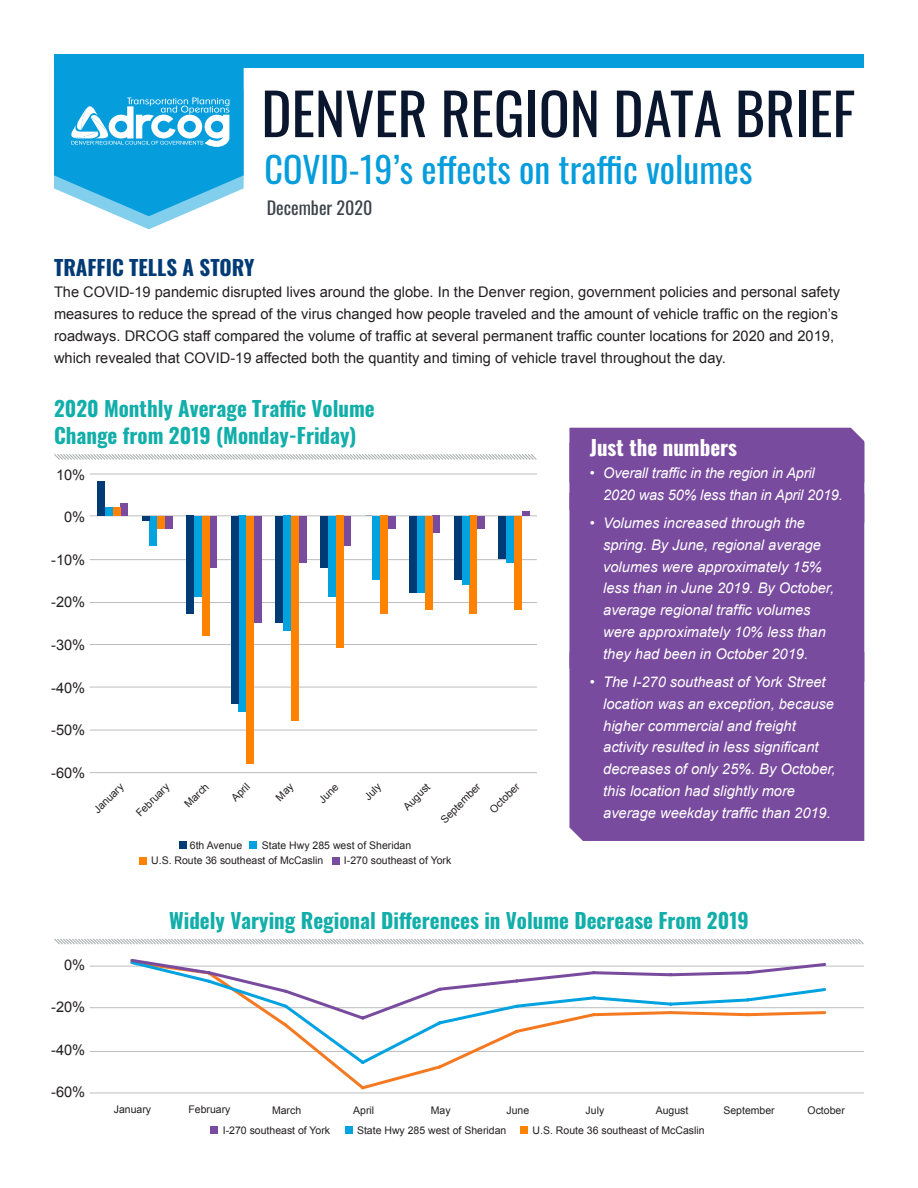
<style>
.page{position:relative;width:918px;height:1188px;background:#fff}
.page>*{position:absolute;margin:0;border:0;box-sizing:border-box;transform-origin:0 0}
.t1{font:57.45px "Oswald";color:#09162e}
.Subtitle{font:36px "Oswald";color:#069ddc}
.Figure_title__teal{font:700 21px/27px "Oswald";color:#12aeaa}
.Inline_title{font:700 21px "Oswald";color:#003b75}
.Inline_block_title{font:700 21px "Oswald";color:#fff}
.Date{font:18px "Oswald";color:#3d434a}
.t2{font:italic 14.7px/21.8px "Arial";color:#fff}
.Body{font:14.7px/21.8px "Arial";color:#231f20}
.Body-2{font:10.5px "Arial";color:#231f20}
</style>
<div class="page">
<svg style="left:54px;top:68px;width:190px;height:161px"></svg>
<div style="left:54px;top:54px;width:810px;height:14px;background:#069ddc"></div>
<hr style="left:90px;top:966px;width:774px;height:1px;background:#bcbdc0">
<hr style="left:90px;top:1007px;width:774px;height:1px;background:#bcbdc0">
<hr style="left:90px;top:1051px;width:774px;height:1px;background:#bcbdc0">
<hr style="left:90px;top:1093px;width:774px;height:1px;background:#bcbdc0">
<hr style="left:90px;top:516px;width:447px;height:1px;background:#bcbdc0">
<hr style="left:90px;top:559px;width:447px;height:1px;background:#bcbdc0">
<hr style="left:90px;top:602px;width:447px;height:1px;background:#bcbdc0">
<hr style="left:90px;top:644px;width:447px;height:1px;background:#bcbdc0">
<hr style="left:90px;top:687px;width:447px;height:1px;background:#bcbdc0">
<hr style="left:90px;top:730px;width:447px;height:1px;background:#bcbdc0">
<hr style="left:90px;top:772px;width:447px;height:1px;background:#bcbdc0">
<svg style="left:54px;top:454px;width:483px;height:6px"></svg>
<svg style="left:54px;top:938px;width:810px;height:7px"></svg>
<div style="left:569px;top:428px;width:295px;height:65px;background:#794b9e"></div>
<div style="left:569px;top:493px;width:295px;height:159px;background:#794b9e"></div>
<div style="left:569px;top:652px;width:295px;height:189px;background:#794b9e"></div>
<div style="left:121px;top:503px;width:7px;height:13px;background:#794b9e"></div>
<div style="left:113px;top:507px;width:7px;height:9px;background:#ff8200"></div>
<div style="left:105px;top:507px;width:7px;height:9px;background:#00a2df"></div>
<div style="left:98px;top:482px;width:7px;height:34px;background:#003b75"></div>
<div style="left:165px;top:516px;width:7px;height:13px;background:#794b9e"></div>
<div style="left:158px;top:516px;width:7px;height:13px;background:#ff8200"></div>
<div style="left:150px;top:516px;width:7px;height:30px;background:#00a2df"></div>
<svg style="left:142px;top:516px;width:7px;height:4px"></svg>
<div style="left:210px;top:516px;width:7px;height:51px;background:#794b9e"></div>
<div style="left:202px;top:516px;width:7px;height:119px;background:#ff8200"></div>
<div style="left:194px;top:516px;width:7px;height:81px;background:#00a2df"></div>
<div style="left:187px;top:516px;width:7px;height:98px;background:#003b75"></div>
<div style="left:255px;top:516px;width:7px;height:107px;background:#794b9e"></div>
<div style="left:247px;top:516px;width:7px;height:247px;background:#ff8200"></div>
<div style="left:239px;top:516px;width:7px;height:196px;background:#00a2df"></div>
<div style="left:231px;top:516px;width:7px;height:187px;background:#003b75"></div>
<div style="left:299px;top:516px;width:7px;height:47px;background:#794b9e"></div>
<div style="left:291px;top:516px;width:7px;height:205px;background:#ff8200"></div>
<div style="left:284px;top:516px;width:7px;height:115px;background:#00a2df"></div>
<div style="left:276px;top:516px;width:7px;height:107px;background:#003b75"></div>
<div style="left:344px;top:516px;width:7px;height:30px;background:#794b9e"></div>
<div style="left:336px;top:516px;width:7px;height:132px;background:#ff8200"></div>
<div style="left:328px;top:516px;width:7px;height:81px;background:#00a2df"></div>
<div style="left:320px;top:516px;width:7px;height:51px;background:#003b75"></div>
<div style="left:388px;top:516px;width:7px;height:13px;background:#794b9e"></div>
<div style="left:380px;top:516px;width:8px;height:98px;background:#ff8200"></div>
<div style="left:373px;top:516px;width:7px;height:64px;background:#00a2df"></div>
<div style="left:433px;top:516px;width:7px;height:17px;background:#794b9e"></div>
<div style="left:425px;top:516px;width:7px;height:94px;background:#ff8200"></div>
<div style="left:417px;top:516px;width:7px;height:77px;background:#00a2df"></div>
<div style="left:410px;top:516px;width:7px;height:77px;background:#003b75"></div>
<div style="left:478px;top:516px;width:7px;height:13px;background:#794b9e"></div>
<div style="left:470px;top:516px;width:7px;height:98px;background:#ff8200"></div>
<div style="left:462px;top:516px;width:7px;height:68px;background:#00a2df"></div>
<div style="left:454px;top:516px;width:7px;height:64px;background:#003b75"></div>
<svg style="left:522px;top:512px;width:7px;height:4px"></svg>
<div style="left:514px;top:516px;width:7px;height:94px;background:#ff8200"></div>
<div style="left:507px;top:516px;width:7px;height:47px;background:#00a2df"></div>
<div style="left:499px;top:516px;width:7px;height:43px;background:#003b75"></div>
<hr style="left:90px;top:474px;width:447px;height:1px;background:#bcbdc0">
<div style="left:345px;top:1127px;width:7px;height:7px;background:#00a2df"></div>
<div style="left:520px;top:1127px;width:8px;height:7px;background:#ff8200"></div>
<div style="left:139px;top:857px;width:8px;height:7px;background:#ff8200"></div>
<div style="left:332px;top:857px;width:7px;height:7px;background:#794b9e"></div>
<div style="left:211px;top:1127px;width:7px;height:7px;background:#794b9e"></div>
<div style="left:250px;top:842px;width:7px;height:7px;background:#00a2df"></div>
<div style="left:179px;top:841px;width:8px;height:8px;background:#003b75"></div>
<svg style="left:335px;top:1067px;width:108px;height:23px"></svg>
<svg style="left:278px;top:1022px;width:289px;height:45px"></svg>
<svg style="left:128px;top:959px;width:700px;height:63px"></svg>
<p class="t1" style="left:261px;top:63px;width:595px">DENVER REGION DATA BRIEF</p>
<p class="Subtitle" style="left:265px;top:137px;width:489px">COVID-19’s effects on traffic volumes</p>
<p class="Date" style="left:267px;top:192px;width:107px">December 2020</p>
<p class="Inline_title" style="left:54px;top:256px;width:202px">TRAFFIC TELLS A STORY</p>
<p class="Body" style="left:54px;top:281px;width:788px">The COVID-19 pandemic disrupted lives around the globe. In the Denver region, government policies and personal safety measures to reduce the spread of the virus changed how people traveled and the amount of vehicle traffic on the region’s roadways. DRCOG staff compared the volume of traffic at several permanent traffic counter locations for 2020 and 2019, which revealed that COVID-19 affected both the quantity and timing of vehicle travel throughout the day.</p>
<p class="Figure_title__teal" style="left:54px;top:396px;width:322px">2020 Monthly Average Traffic Volume<br>Change from 2019 (Monday-Friday)</p>
<p class="Body" style="left:56px;top:464px;width:31px">10%</p>
<p class="Body" style="left:64px;top:506px;width:23px">0%</p>
<p class="Body" style="left:51px;top:549px;width:36px">-10%</p>
<p class="Body" style="left:51px;top:592px;width:36px">-20%</p>
<p class="Body" style="left:51px;top:634px;width:36px">-30%</p>
<p class="Body" style="left:51px;top:677px;width:36px">-40%</p>
<p class="Body" style="left:51px;top:719px;width:36px">-50%</p>
<p class="Body" style="left:51px;top:762px;width:36px">-60%</p>
<p class="Body-2" style="left:91px;top:807px;width:39px;rotate:-45deg">January</p>
<p class="Body-2" style="left:133px;top:810px;width:44px;rotate:-45deg">February</p>
<p class="Body-2" style="left:181px;top:801px;width:31px;rotate:-45deg">March</p>
<p class="Body-2" style="left:228px;top:795px;width:22px;rotate:-45deg">April</p>
<p class="Body-2" style="left:316px;top:796px;width:24px;rotate:-45deg">June</p>
<p class="Body-2" style="left:361px;top:793px;width:20px;rotate:-45deg">July</p>
<p class="Body-2" style="left:400px;top:803px;width:34px;rotate:-45deg">August</p>
<p class="Body-2" style="left:487px;top:807px;width:39px;rotate:-45deg">October</p>
<p class="Body-2" style="left:438px;top:816px;width:53px;rotate:-45deg">September</p>
<p class="Body-2" style="left:190px;top:839px;width:54px">6th Avenue</p>
<p class="Body-2" style="left:262px;top:839px;width:151px">State Hwy 285 west of Sheridan</p>
<p class="Body-2" style="left:151px;top:854px;width:174px">U.S. Route 36 southeast of McCaslin</p>
<p class="Body-2" style="left:344px;top:854px;width:109px">I-270 southeast of York</p>
<p class="Inline_block_title" style="left:590px;top:437px;width:149px">Just the numbers</p>
<p class="t2" style="left:603px;top:462px;width:241px;text-indent:-14px">• Overall traffic in the region in April<br>2020 was 50% less than in April 2019.</p>
<p class="t2" style="left:603px;top:512px;width:232px;text-indent:-14px">• Volumes increased through the spring. By June, regional average volumes were approximately 15% less than in June 2019. By October, average regional traffic volumes were approximately 10% less than they had been in October 2019.</p>
<p class="t2" style="left:603px;top:671px;width:234px;text-indent:-14px">• The I-270 southeast of York Street location was an exception, because higher commercial and freight activity resulted in less significant decreases of only 25%. By October, this location had slightly more average weekday traffic than 2019.</p>
<p class="Body" style="left:64px;top:954px;width:23px">0%</p>
<p class="Body" style="left:51px;top:996px;width:36px">-20%</p>
<p class="Body" style="left:51px;top:1039px;width:36px">-40%</p>
<p class="Body" style="left:51px;top:1081px;width:36px">-60%</p>
<p class="Figure_title__teal" style="left:169px;top:908px;width:581px">Widely Varying Regional Differences in Volume Decrease From 2019</p>
<p class="Body-2" style="left:114px;top:1102px;width:39px">January</p>
<p class="Body-2" style="left:189px;top:1102px;width:44px">February</p>
<p class="Body-2" style="left:272px;top:1103px;width:31px">March</p>
<p class="Body-2" style="left:353px;top:1103px;width:22px">April</p>
<p class="Body-2" style="left:431px;top:1103px;width:21px">May</p>
<p class="Body-2" style="left:507px;top:1103px;width:24px">June</p>
<p class="Body-2" style="left:586px;top:1103px;width:20px">July</p>
<p class="Body-2" style="left:656px;top:1103px;width:34px">August</p>
<p class="Body-2" style="left:723px;top:1103px;width:53px">September</p>
<p class="Body-2" style="left:223px;top:1124px;width:109px">I-270 southeast of York</p>
<p class="Body-2" style="left:357px;top:1124px;width:151px">State Hwy 285 west of Sheridan</p>
<p class="Body-2" style="left:533px;top:1124px;width:174px">U.S. Route 36 southeast of McCaslin</p>
<p class="Body-2" style="left:808px;top:1103px;width:39px">October</p>
</div>
